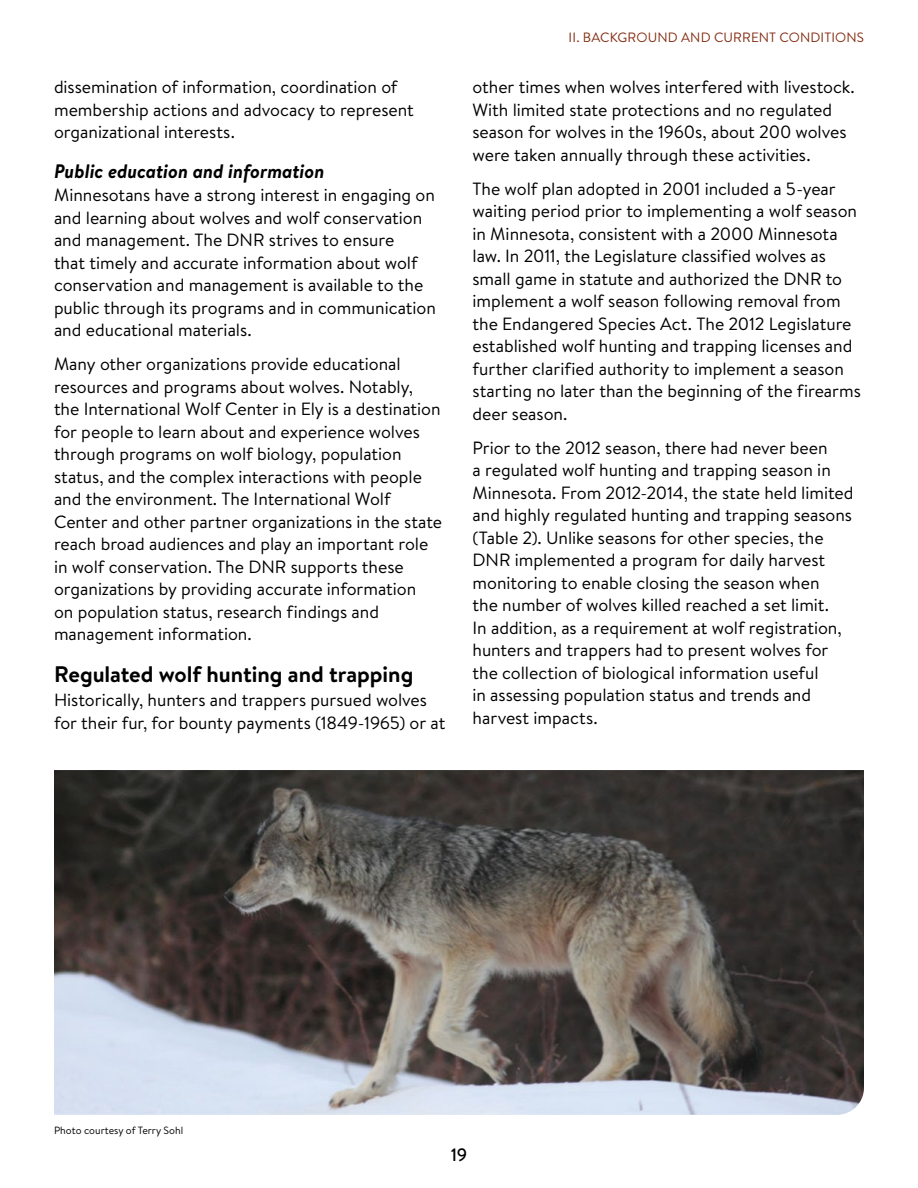
<style>
.page{position:relative;width:918px;height:1188px;background:#fff}
.page>*{position:absolute;margin:0;border:0;box-sizing:border-box;transform-origin:0 0}
.t1{font:700 22.5px "Brandon Text";letter-spacing:-.005em;color:#000}
.t2{font:italic 700 19.5px "Brandon Text";color:#000}
.t3{font:500 18px "Brandon Text";color:#000}
.t4{font:17.7px/22.5px "Brandon Text";color:#000}
.t5{font:13.5px "Brandon Text";letter-spacing:.01em;color:#842f15}
.t6{font:10.5px "Brandon Text";color:#000}
</style>
<div class="page">
<img style="left:54px;top:770px;width:810px;height:345px">
<p class="t4" style="left:54px;top:75px;width:361px">dissemination of information, coordination of membership actions and advocacy to represent organizational interests .</p>
<p class="t2" style="left:54px;top:157px;width:272px">Public education and information</p>
<p class="t4" style="left:54px;top:184px;width:384px">Minnesotans have a strong interest in engaging on and learning about wolves and wolf conservation and management . The DNR strives to ensure<br>that timely and accurate information about wolf conservation and management is available to the public through its programs and in communication and educational materials .</p>
<p class="t4" style="left:54px;top:352px;width:390px">Many other organizations provide educational resources and programs about wolves . Notably, the International Wolf Center in Ely is a destination for people to learn about and experience wolves through programs on wolf biology, population status, and the complex interactions with people and the environment . The International Wolf Center and other partner organizations in the state reach broad audiences and play an important role in wolf conservation . The DNR supports these organizations by providing accurate information<br>on population status, research findings and management information .</p>
<p class="t1" style="left:54px;top:659px;width:361px">Regulated wolf hunting and trapping</p>
<p class="t4" style="left:54px;top:688px;width:393px">Historically, hunters and trappers pursued wolves for their fur, for bounty payments (1849-1965) or at</p>
<p class="t5" style="left:569px;top:28px;width:297px">II . BACKGROUND AND CURRENT CONDITIONS</p>
<p class="t4" style="left:472px;top:75px;width:384px">other times when wolves interfered with livestock .<br>With limited state protections and no regulated season for wolves in the 1960s, about 200 wolves were taken annually through these activities .</p>
<p class="t4" style="left:472px;top:177px;width:390px">The wolf plan adopted in 2001 included a 5-year waiting period prior to implementing a wolf season in Minnesota, consistent with a 2000 Minnesota law . In 2011, the Legislature classified wolves as small game in statute and authorized the DNR to implement a wolf season following removal from the Endangered Species Act . The 2012 Legislature established wolf hunting and trapping licenses and further clarified authority to implement a season starting no later than the beginning of the firearms deer season .</p>
<p class="t4" style="left:472px;top:436px;width:383px">Prior to the 2012 season, there had never been<br>a regulated wolf hunting and trapping season in Minnesota . From 2012-2014, the state held limited and highly regulated hunting and trapping seasons (Table 2) . Unlike seasons for other species, the DNR implemented a program for daily harvest monitoring to enable closing the season when<br>the number of wolves killed reached a set limit .<br>In addition, as a requirement at wolf registration, hunters and trappers had to present wolves for the collection of biological information useful<br>in assessing population status and trends and harvest impacts .</p>
<p class="t6" style="left:54px;top:1123px;width:131px">Photo courtesy of Terry Sohl</p>
<p class="t3" style="left:451px;top:1142px;width:18px">19</p>
</div>
